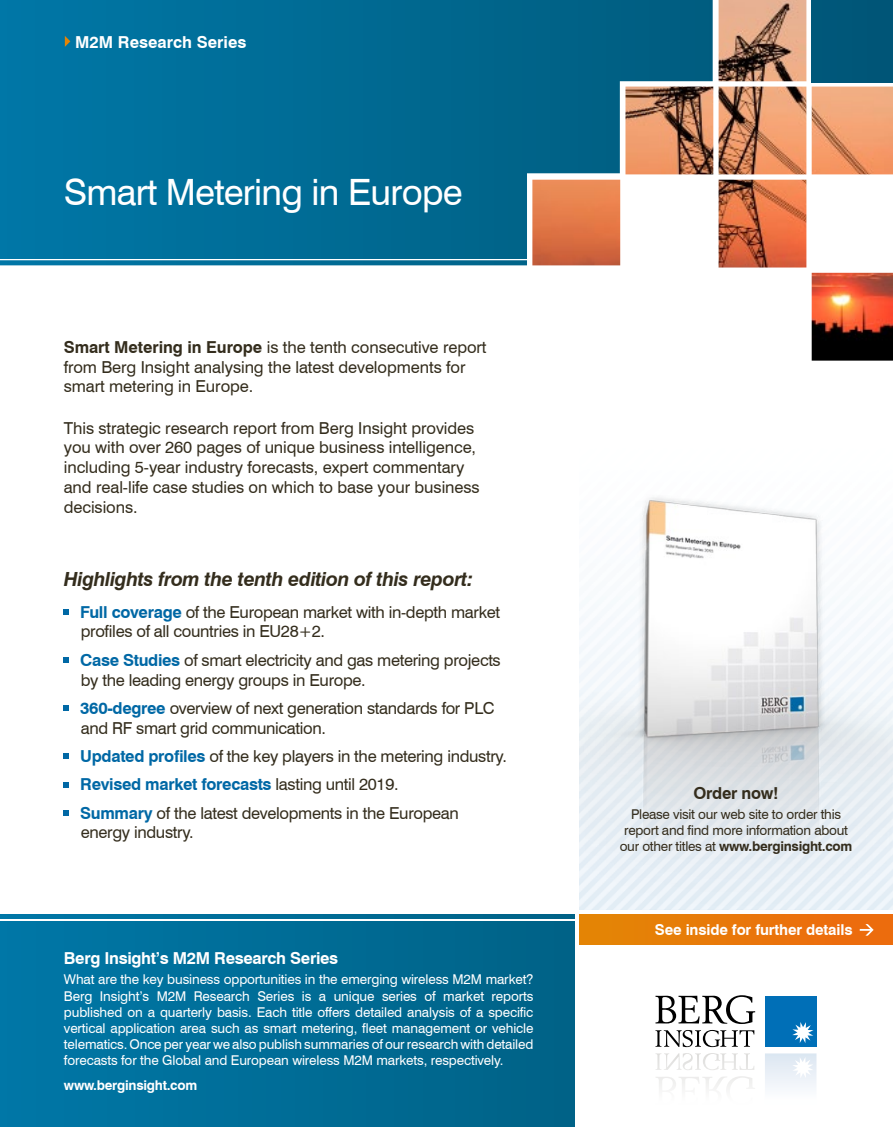
<style>
.page{position:relative;width:893px;height:1127px;background:#fff}
.page>*{position:absolute;margin:0;border:0;box-sizing:border-box;transform-origin:0 0}
.t1{font:36.3px "Swiss 721 BT";letter-spacing:-.02em;color:#fff}
.t2{font:italic 700 19.5px "Swiss 721 BT";letter-spacing:-.02em;color:#342d1d}
.t3{font:16.5px/19.8px "Swiss 721 BT";letter-spacing:-.005em;color:#342d1d}
.t4{font:700 16.5px "Swiss 721 BT";letter-spacing:-.02em;color:#fff}
.t5{font:700 16.5px "Swiss 721 BT";color:#fff}
.t6{font:700 16.5px "Swiss 721 BT";letter-spacing:-.02em;color:#342d1d}
.t7{font:700 15px "Swiss 721 BT";letter-spacing:-.01em;color:#fff}
.t8{font:13.5px/16.2px "Swiss 721 BT";letter-spacing:-.01em;color:#fff;text-align:justify}
.t9{font:13.5px/16.2px "Swiss 721 BT";letter-spacing:-.02em;color:#342d1d;text-align:center}
.t10{font:700 13.5px "Swiss 721 BT";letter-spacing:-.02em;color:#fff}
.s1{font-weight:700}
.s2{font-weight:700;color:#0068a5}
</style>
<div class="page">
<div style="left:579px;top:914px;width:314px;height:30px;background:#e9780a"></div>
<svg style="left:0;top:0;width:532px;height:265px;background:#016e98"></svg>
<div style="left:0;top:914px;width:574px;height:213px;background:linear-gradient(to right,#0077a7,#006286)"></div>
<hr style="left:0;top:919px;width:576px;height:2px;background:#fff">
<hr style="left:0;top:259px;width:536px;height:1px;background:#fff">
<svg style="left:656px;top:1053px;width:98px;height:17px"></svg>
<svg style="left:656px;top:1076px;width:99px;height:13px"></svg>
<svg style="left:765px;top:1053px;width:51px;height:35px"></svg>
<svg style="left:655px;top:1030px;width:99px;height:17px"></svg>
<svg style="left:655px;top:995px;width:100px;height:29px"></svg>
<div style="left:765px;top:996px;width:51px;height:51px;background:#006fb7"></div>
<svg style="left:792px;top:1022px;width:21px;height:21px"></svg>
<svg style="left:860px;top:924px;width:14px;height:11px"></svg>
<img style="left:579px;top:497px;width:314px;height:413px">
<svg style="left:64px;top:609px;width:5px;height:6px"></svg>
<svg style="left:64px;top:658px;width:5px;height:5px"></svg>
<svg style="left:64px;top:706px;width:5px;height:5px"></svg>
<svg style="left:64px;top:754px;width:5px;height:5px"></svg>
<svg style="left:64px;top:782px;width:5px;height:5px"></svg>
<svg style="left:64px;top:810px;width:5px;height:5px"></svg>
<img style="left:532px;top:0;width:361px;height:361px">
<svg style="left:65px;top:36px;width:5px;height:11px"></svg>
<p class="t5" style="left:75px;top:30px;width:173px">M2M Research Series</p>
<h1 class="t1" style="left:64px;top:167px;width:400px">Smart Metering in Europe</h1>
<p class="t3" style="left:64px;top:336px;width:424px"><span class="s1">Smart Metering in Europe</span> is the tenth consecutive report from Berg Insight analysing the latest developments for smart metering in Europe.</p>
<p class="t3" style="left:64px;top:417px;width:417px">This strategic research report from Berg Insight provides you with over 260 pages of unique business intelligence, including 5-year industry forecasts, expert commentary and real-life case studies on which to base your business decisions.</p>
<p class="t2" style="left:64px;top:566px;width:411px">Highlights from the tenth edition of this report:</p>
<p class="t3" style="left:80px;top:601px;width:421px"><span class="s2">Full coverage</span> of the European market with in-depth market profiles of all countries in EU28+2.</p>
<p class="t3" style="left:80px;top:649px;width:422px"><span class="s2">Case Studies</span> of smart electricity and gas metering projects by the leading energy groups in Europe.</p>
<p class="t3" style="left:80px;top:697px;width:416px"><span class="s2">360-degree</span> overview of next generation standards for PLC and RF smart grid communication.</p>
<p class="t3" style="left:80px;top:741px;width:428px;line-height:28.3px"><span class="s2">Updated profiles</span> of the key players in the metering industry.<br><span class="s2">Revised market forecasts</span> lasting until 2019.<br><span class="s2">Summary</span> of the latest developments in the European</p>
<p class="t3" style="left:81px;top:822px;width:114px">energy industry.</p>
<p class="t4" style="left:64px;top:946px;width:276px">Berg Insight’s M2M Research Series</p>
<p class="t8" style="left:64px;top:971px;width:471px">What are the key business opportunities in the emerging wireless M2M market?<br>Berg Insight’s M2M Research Series is a unique series of market reports published on a quarterly basis. Each title offers detailed analysis of a specific vertical application area such as smart metering, fleet management or vehicle telematics. Once per year we also publish summaries of our research with detailed forecasts for the Global and European wireless M2M markets, respectively.</p>
<p class="t10" style="left:64px;top:1076px;width:135px">www.berginsight.com</p>
<p class="t6" style="left:694px;top:781px;width:86px">Order now!</p>
<p class="t9" style="left:620px;top:805px;width:234px">Please visit our web site to order this report and find more information about our other titles at <span class="s1">www.berginsight.com</span></p>
<p class="t7" style="left:655px;top:919px;width:199px">See inside for further details</p>
</div>
